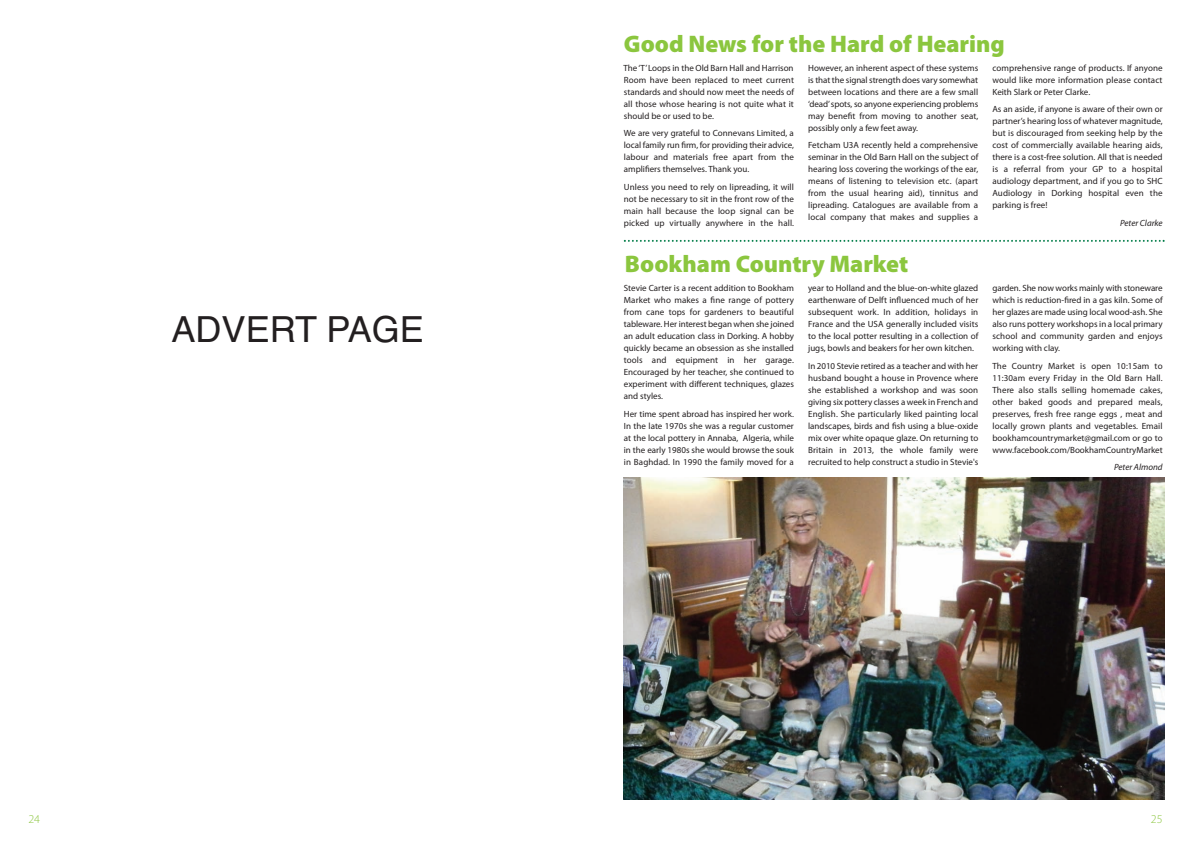
<style>
.page{position:relative;width:1191px;height:842px;background:#fff}
.page>*{position:absolute;margin:0;border:0;box-sizing:border-box;transform-origin:0 0}
.t1{font:36px "Helvetica";color:#231f20}
.t2{font:900 24px "Myriad Pro";color:#8bc63e}
.t3{font:300 12px "Myriad Pro";color:#8bc63e}
.t4{font:9px/12px "Myriad Pro";letter-spacing:.005em;color:#231f20;text-align:justify}
.t5{font:italic 9px "Myriad Pro";color:#231f20}
</style>
<div class="page">
<img style="left:624px;top:478px;width:540px;height:321px">
<svg style="left:624px;top:240px;width:540px;height:2px"></svg>
<h2 class="t2" style="left:624px;top:35px;width:382px">Good News for the Hard of Hearing</h2>
<h1 class="t1" style="left:172px;top:309px;width:254px">ADVERT PAGE</h1>
<p class="t4" style="left:623px;top:62px;width:172px">The ‘T’ Loops in the Old Barn Hall and Harrison Room have been replaced to meet current standards and should now meet the needs of all those whose hearing is not quite what it should be or used to be.</p>
<p class="t4" style="left:624px;top:128px;width:172px">We are very grateful to Connevans Limited, a local family run firm, for providing their advice, labour and materials free apart from the amplifiers themselves. Thank you.</p>
<p class="t4" style="left:624px;top:182px;width:172px">Unless you need to rely on lipreading, it will not be necessary to sit in the front row of the main hall because the loop signal can be picked up virtually anywhere in the hall.</p>
<p class="t4" style="left:808px;top:62px;width:172px">However, an inherent aspect of these systems is that the signal strength does vary somewhat between locations and there are a few small ‘dead’ spots, so anyone experiencing problems may benefit from moving to another seat, possibly only a few feet away.</p>
<p class="t4" style="left:808px;top:140px;width:172px">Fetcham U3A recently held a comprehensive seminar in the Old Barn Hall on the subject of hearing loss covering the workings of the ear, means of listening to television etc. (apart from the usual hearing aid), tinnitus and lipreading. Catalogues are available from a local company that makes and supplies a</p>
<h2 class="t2" style="left:625px;top:255px;width:285px">Bookham Country Market</h2>
<p class="t4" style="left:624px;top:283px;width:172px">Stevie Carter is a recent addition to Bookham Market who makes a fine range of pottery from cane tops for gardeners to beautiful tableware. Her interest began when she joined an adult education class in Dorking. A hobby quickly became an obsession as she installed tools and equipment in her garage.<br>Encouraged by her teacher, she continued to experiment with different techniques, glazes and styles.</p>
<p class="t4" style="left:624px;top:408px;width:172px">Her time spent abroad has inspired her work.<br>In the late 1970s she was a regular customer at the local pottery in Annaba, Algeria, while in the early 1980s she would browse the souk in Baghdad. In 1990 the family moved for a</p>
<p class="t4" style="left:808px;top:283px;width:172px">year to Holland and the blue-on-white glazed earthenware of Delft influenced much of her subsequent work. In addition, holidays in France and the USA generally included visits to the local potter resulting in a collection of jugs, bowls and beakers for her own kitchen.</p>
<p class="t4" style="left:808px;top:360px;width:172px">In 2010 Stevie retired as a teacher and with her husband bought a house in Provence where she established a workshop and was soon giving six pottery classes a week in French and English. She particularly liked painting local landscapes, birds and fish using a blue-oxide mix over white opaque glaze. On returning to Britain in 2013, the whole family were recruited to help construct a studio in Stevie's</p>
<p class="t4" style="left:992px;top:62px;width:172px">comprehensive range of products. If anyone would like more information please contact Keith Slark or Peter Clarke.</p>
<p class="t4" style="left:992px;top:104px;width:172px">As an aside, if anyone is aware of their own or partner’s hearing loss of whatever magnitude, but is discouraged from seeking help by the cost of commercially available hearing aids, there is a cost-free solution. All that is needed is a referral from your GP to a hospital audiology department, and if you go to SHC Audiology in Dorking hospital even the parking is free!</p>
<p class="t5" style="left:1120px;top:220px;width:44px">Peter Clarke</p>
<p class="t4" style="left:992px;top:283px;width:172px">garden. She now works mainly with stoneware which is reduction-fired in a gas kiln. Some of her glazes are made using local wood-ash. She also runs pottery workshops in a local primary school and community garden and enjoys working with clay.</p>
<p class="t4" style="left:992px;top:360px;width:172px">The Country Market is open 10:15am to 11:30am every Friday in the Old Barn Hall.<br>There also stalls selling homemade cakes, other baked goods and prepared meals, preserves, fresh free range eggs , meat and locally grown plants and vegetables. Email bookhamcountrymarket@gmail.com or go to www.facebook.com/BookhamCountryMarket</p>
<p class="t5" style="left:1114px;top:464px;width:50px">Peter Almond</p>
<h3 class="t3" style="left:28px;top:814px;width:13px">24</h3>
<h3 class="t3" style="left:1150px;top:814px;width:13px">25</h3>
</div>
